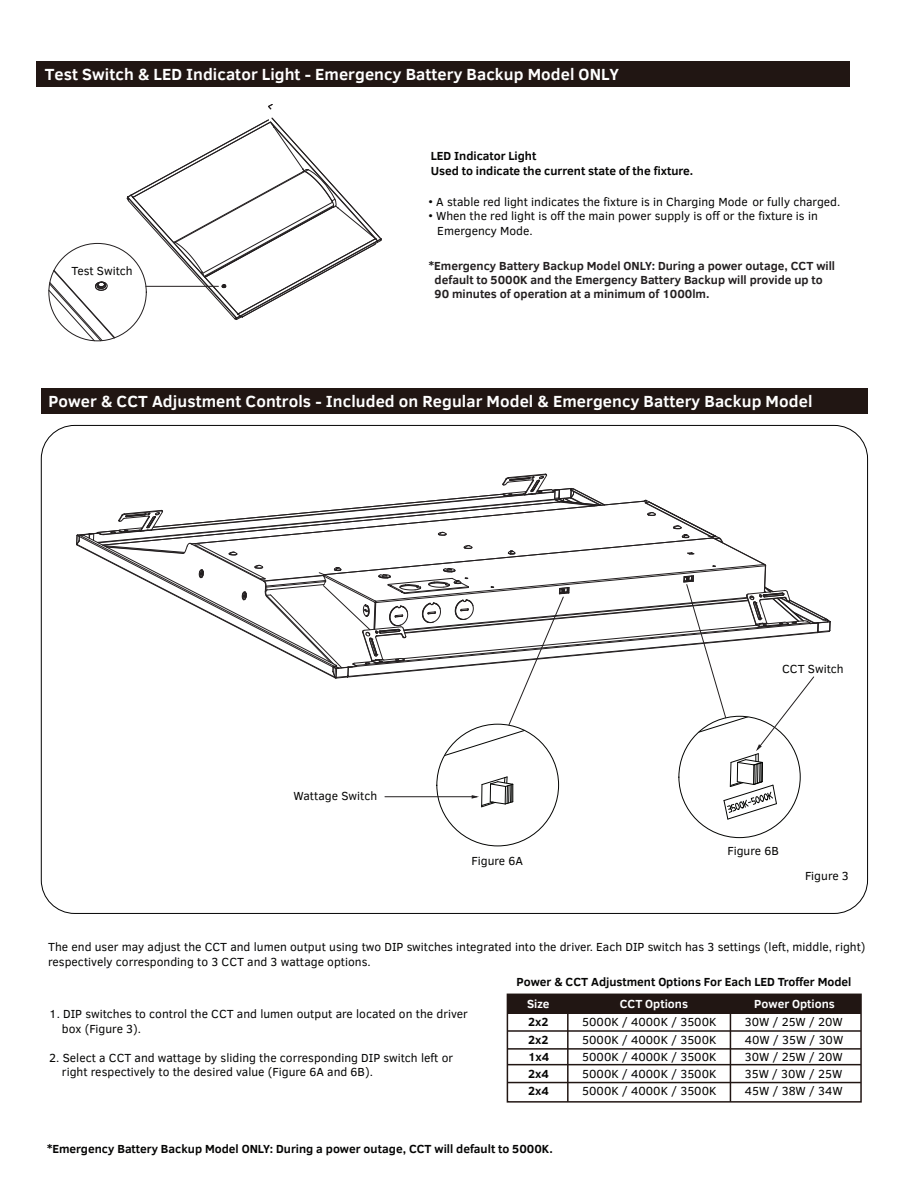
<style>
.page{position:relative;width:918px;height:1188px;background:#fff}
.page>*{position:absolute;margin:0;border:0;box-sizing:border-box;transform-origin:0 0}
.t1{font:700 16.5px "Clear Sans";letter-spacing:.005em;color:#fff}
.t2{font:12px/17.2px "Clear Sans";color:#050504}
.t3{font:700 12px/17.2px "Clear Sans";color:#050504}
.t4{font:700 12px/14.4px "Clear Sans";color:#231f20}
.t5{font:700 12px "Clear Sans";color:#fff}
</style>
<div class="page">
<div style="left:41px;top:388px;width:827px;height:25px;background:#211613"></div>
<div style="left:37px;top:62px;width:813px;height:25px;background:#211613"></div>
<div style="left:507px;top:994px;width:355px;height:109px;border:2px solid #211613"></div>
<hr style="left:507px;top:1030px;width:354px;height:2px;background:#211613">
<hr style="left:567px;top:1008px;width:2px;height:94px;background:#211613">
<hr style="left:730px;top:1008px;width:1px;height:94px;background:#211613">
<hr style="left:507px;top:1048px;width:354px;height:2px;background:#211613">
<hr style="left:507px;top:1064px;width:354px;height:1px;background:#211613">
<hr style="left:507px;top:1082px;width:354px;height:1px;background:#211613">
<div style="left:507px;top:994px;width:354px;height:20px;background:#211613"></div>
<svg style="left:76px;top:473px;width:755px;height:347px"></svg>
<svg style="left:268px;top:104px;width:5px;height:6px"></svg>
<svg style="left:127px;top:117px;width:255px;height:203px"></svg>
<svg style="left:48px;top:270px;width:67px;height:72px"></svg>
<hr style="left:146px;top:286px;width:72px;height:1px;background:#231f20">
<h1 class="t1" style="left:45px;top:62px;width:576px">Test Switch &amp; LED Indicator Light - Emergency Battery Backup Model ONLY</h1>
<p class="t3" style="left:431px;top:149px;width:264px;line-height:14.4px">LED Indicator Light<br>Used to indicate the current state of the fixture.</p>
<p class="t2" style="left:429px;top:193px;width:413px">• A stable red light indicates the fixture is in Charging Mode or fully charged.</p>
<p class="t2" style="left:437px;top:209px;width:382px;line-height:14.4px;text-indent:-9px">• When the red light is off the main power supply is off or the fixture is in<br>Emergency Mode.</p>
<p class="t2" style="left:72px;top:262px;width:63px">Test Switch</p>
<p class="t4" style="left:435px;top:258px;width:402px;text-indent:-6px">*Emergency Battery Backup Model ONLY: During a power outage, CCT will default to 5000K and the Emergency Battery Backup will provide up to<br>90 minutes of operation at a minimum of 1000lm.</p>
<h1 class="t1" style="left:49px;top:389px;width:765px">Power &amp; CCT Adjustment Controls - Included on Regular Model &amp; Emergency Battery Backup Model</h1>
<p class="t2" style="left:294px;top:787px;width:85px">Wattage Switch</p>
<p class="t2" style="left:472px;top:852px;width:53px">Figure 6A</p>
<p class="t2" style="left:782px;top:661px;width:63px">CCT Switch</p>
<p class="t2" style="left:728px;top:842px;width:53px">Figure 6B</p>
<p class="t2" style="left:805px;top:868px;width:45px">Figure 3</p>
<p class="t2" style="left:48px;top:940px;width:819px;line-height:14.4px">The end user may adjust the CCT and lumen output using two DIP switches integrated into the driver. Each DIP switch has 3 settings (left, middle, right) respectively corresponding to 3 CCT and 3 wattage options.</p>
<p class="t2" style="left:62px;top:1007px;width:408px;line-height:14.4px;text-indent:-13px">1. DIP switches to control the CCT and lumen output are located on the driver box (Figure 3).</p>
<p class="t2" style="left:62px;top:1050px;width:393px;line-height:14.4px;text-indent:-13px">2. Select a CCT and wattage by sliding the corresponding DIP switch left or right respectively to the desired value (Figure 6A and 6B).</p>
<p class="t3" style="left:517px;top:972px;width:337px">Power &amp; CCT Adjustment Options For Each LED Troffer Model</p>
<p class="t5" style="left:527px;top:996px;width:24px">Size</p>
<p class="t5" style="left:620px;top:996px;width:70px">CCT Options</p>
<p class="t5" style="left:754px;top:996px;width:82px">Power Options</p>
<p class="t3" style="left:528px;top:1013px;width:23px;text-align:justify">2x2<br>2x2<br>1x4<br>2x4<br>2x4</p>
<p class="t2" style="left:582px;top:1013px;width:136px;text-align:justify">5000K / 4000K / 3500K 5000K / 4000K / 3500K 5000K / 4000K / 3500K 5000K / 4000K / 3500K 5000K / 4000K / 3500K</p>
<p class="t2" style="left:745px;top:1013px;width:100px;text-align:justify">30W / 25W / 20W 40W / 35W / 30W 30W / 25W / 20W 35W / 30W / 25W 45W / 38W / 34W</p>
<p class="t3" style="left:47px;top:1140px;width:507px">*Emergency Battery Backup Model ONLY: During a power outage, CCT will default to 5000K.</p>
</div>
